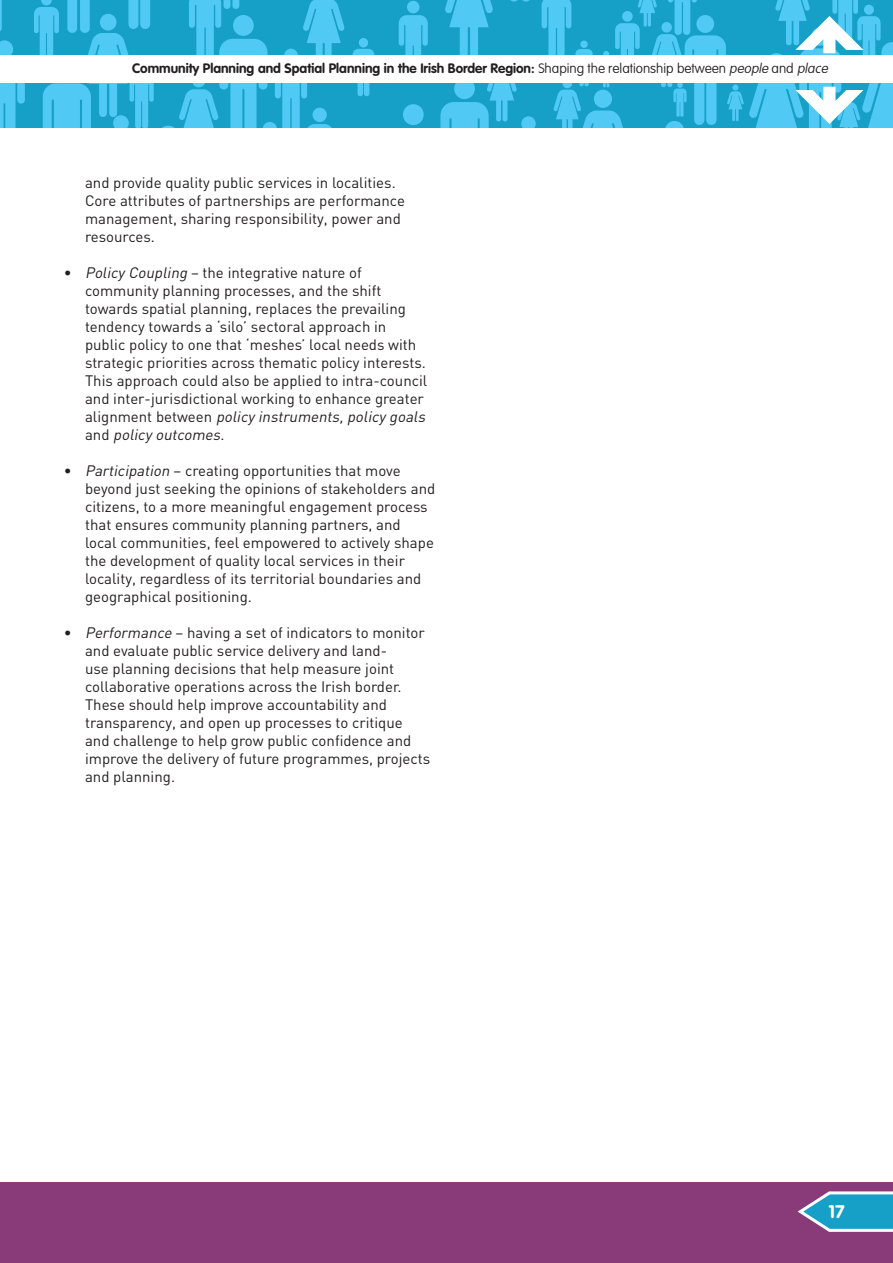
<style>
.page{position:relative;width:893px;height:1263px;background:#fff}
.page>*{position:absolute;margin:0;border:0;box-sizing:border-box;transform-origin:0 0}
.t1{font:700 18px "VAG Rounded";color:#fff}
.t2{font:15px/18px "DIN";color:#231f20}
.t3{font:700 13.5px "VAG Rounded";color:#231f20}
.s1{font-weight:100}
.s2{font-weight:100;font-style:italic}
.s3{font-style:italic}
</style>
<div class="page">
<div style="left:0;top:1182px;width:893px;height:81px;background:#883a79"></div>
<div style="left:0;top:0;width:893px;height:128px;background:#16a0c7"></div>
<div style="left:403px;top:104px;width:21px;height:21px;background:#50caf5;border-radius:50%"></div>
<svg style="left:0;top:40px;width:25px;height:88px"></svg>
<svg style="left:352px;top:49px;width:22px;height:47px"></svg>
<div style="left:359px;top:38px;width:9px;height:9px;background:#50caf5;border-radius:50%"></div>
<svg style="left:0;top:0;width:2px;height:31px"></svg>
<svg style="left:34px;top:0;width:311px;height:128px"></svg>
<div style="left:284px;top:49px;width:14px;height:14px;background:#50caf5;border-radius:50%"></div>
<svg style="left:399px;top:15px;width:29px;height:40px"></svg>
<div style="left:407px;top:1px;width:12px;height:12px;background:#50caf5;border-radius:50%"></div>
<div style="left:0;top:55px;width:893px;height:28px;background:#fff"></div>
<svg style="left:440px;top:0;width:453px;height:128px"></svg>
<svg style="left:797px;top:1191px;width:96px;height:41px"></svg>
<p class="t3" style="left:132px;top:61px;width:700px">Community Planning and Spatial Planning in the Irish Border Region: <span class="s1">Shaping the relationship between</span> <span class="s2">people</span> <span class="s1">and</span> <span class="s2">place</span></p>
<p class="t2" style="left:85px;top:173px;width:321px">and provide quality public services in localities.<br>Core attributes of partnerships are performance management, sharing responsibility, power and resources.</p>
<p class="t2" style="left:85px;top:263px;width:345px;text-indent:-21px">• <span class="s3">Policy Coupling</span> – the integrative nature of community planning processes, and the shift towards spatial planning, replaces the prevailing tendency towards a ‘silo’ sectoral approach in public policy to one that ‘meshes’ local needs with strategic priorities across thematic policy interests.<br>This approach could also be applied to intra-council and inter-jurisdictional working to enhance greater a l i g n m e n t b e twe e n <span class="s3">policy instruments,policy goals </span>a n d <span class="s3">policy outcomes</span>.</p>
<p class="t2" style="left:85px;top:461px;width:352px;text-indent:-21px">• <span class="s3">Participation</span> – creating opportunities that move beyond just seeking the opinions of stakeholders and citizens, to a more meaningful engagement process that ensures community planning partners, and local communities, feel empowered to actively shape the development of quality local services in their locality, regardless of its territorial boundaries and geographical positioning.</p>
<p class="t2" style="left:85px;top:623px;width:347px;text-indent:-21px">• <span class="s3">Performance</span> – having a set of indicators to monitor and evaluate public service delivery and land-<br>use planning decisions that help measure joint collaborative operations across the Irish border.<br>These should help improve accountability and transparency, and open up processes to critique and challenge to help grow public confidence and improve the delivery of future programmes, projects and planning.</p>
<p class="t1" style="left:828px;top:1201px;width:18px">17</p>
</div>
